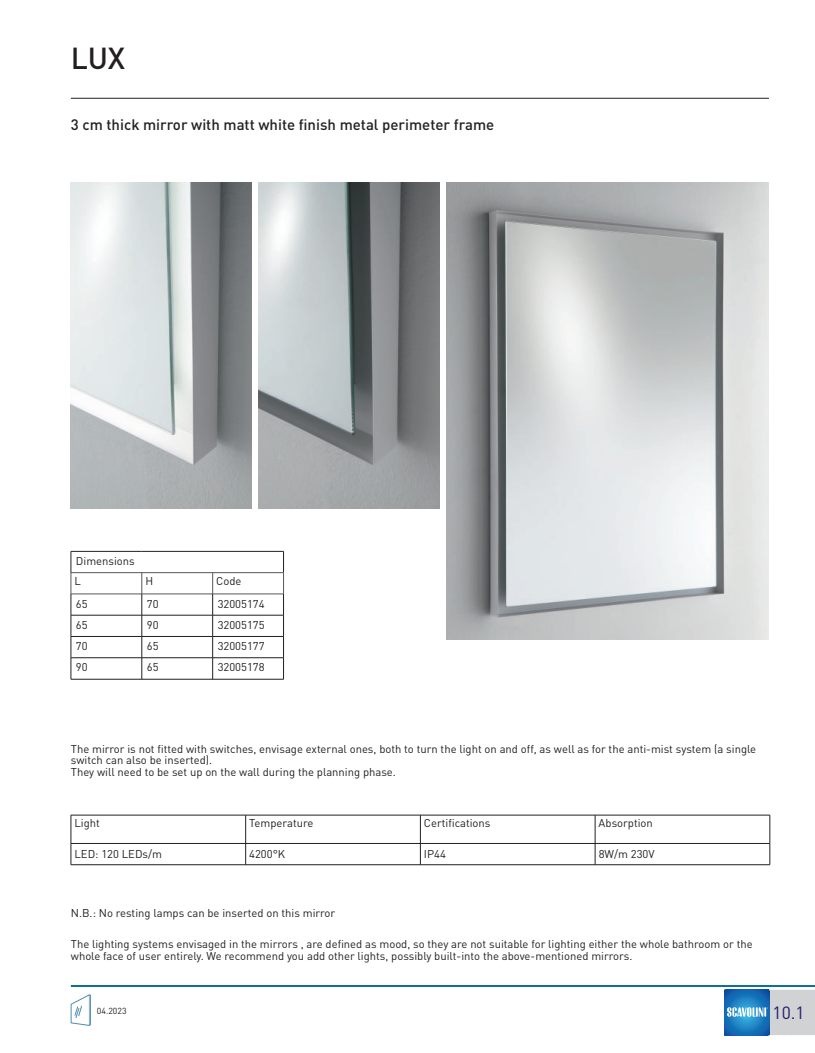
<style>
.page{position:relative;width:815px;height:1053px;background:#fff}
.page>*{position:absolute;margin:0;border:0;box-sizing:border-box;transform-origin:0 0}
.t1{font:500 30px "DIN Pro";color:#231f20}
.t2{font:17.5px "DIN Pro";color:#201c70}
.t3{font:500 15px "DIN Pro";color:#231f20}
.t4{font:11.25px/11.2px "DIN Pro";color:#231f20}
.t5{font:8.75px "DIN Pro";color:#231f20}
</style>
<div class="page">
<hr style="left:71px;top:984px;width:699px;height:2px;background:#006991">
<hr style="left:770px;top:984px;width:45px;height:2px;background:#006991">
<svg style="left:71px;top:985px;width:744px;height:50px"></svg>
<hr style="left:71px;top:98px;width:698px;height:1px;background:#231f20">
<hr style="left:71px;top:814px;width:175px;height:1px;background:#231f20">
<hr style="left:246px;top:814px;width:524px;height:1px;background:#231f20">
<hr style="left:71px;top:843px;width:699px;height:1px;background:#231f20">
<svg style="left:71px;top:815px;width:1px;height:49px"></svg>
<svg style="left:595px;top:815px;width:1px;height:49px"></svg>
<svg style="left:770px;top:815px;width:1px;height:49px"></svg>
<hr style="left:71px;top:864px;width:699px;height:1px;background:#231f20">
<svg style="left:245px;top:815px;width:1px;height:49px"></svg>
<svg style="left:420px;top:815px;width:1px;height:49px"></svg>
<hr style="left:71px;top:572px;width:213px;height:1px;background:#57585a">
<hr style="left:71px;top:551px;width:71px;height:1px;background:#231f20">
<hr style="left:142px;top:551px;width:142px;height:1px;background:#231f20">
<hr style="left:71px;top:593px;width:213px;height:1px;background:#57585a">
<hr style="left:71px;top:615px;width:71px;height:1px;background:#231f20">
<hr style="left:142px;top:615px;width:71px;height:1px;background:#231f20">
<hr style="left:213px;top:615px;width:71px;height:1px;background:#231f20">
<hr style="left:71px;top:636px;width:71px;height:1px;background:#231f20">
<hr style="left:142px;top:636px;width:71px;height:1px;background:#231f20">
<hr style="left:213px;top:636px;width:71px;height:1px;background:#231f20">
<hr style="left:71px;top:657px;width:71px;height:1px;background:#231f20">
<svg style="left:71px;top:551px;width:1px;height:128px"></svg>
<hr style="left:142px;top:657px;width:71px;height:1px;background:#231f20">
<svg style="left:142px;top:572px;width:1px;height:107px"></svg>
<hr style="left:213px;top:657px;width:71px;height:1px;background:#231f20">
<svg style="left:212px;top:572px;width:1px;height:107px"></svg>
<svg style="left:283px;top:551px;width:1px;height:128px"></svg>
<hr style="left:71px;top:679px;width:213px;height:1px;background:#231f20">
<img style="left:446px;top:182px;width:323px;height:457px">
<img style="left:71px;top:182px;width:181px;height:326px">
<img style="left:259px;top:182px;width:180px;height:326px">
<h1 class="t1" style="left:71px;top:48px;width:56px">LUX</h1>
<h3 class="t3" style="left:71px;top:119px;width:425px">3 cm thick mirror with matt white finish metal perimeter frame</h3>
<p class="t4" style="left:74px;top:552px;width:62px;line-height:19.8px">Dimensions<br>L</p>
<p class="t4" style="left:145px;top:576px;width:9px">H</p>
<p class="t4" style="left:216px;top:576px;width:27px">Code</p>
<p class="t4" style="left:76px;top:599px;width:13px">65</p>
<p class="t4" style="left:147px;top:599px;width:13px">70</p>
<p class="t4" style="left:218px;top:599px;width:48px">32005174</p>
<p class="t4" style="left:76px;top:620px;width:13px">65</p>
<p class="t4" style="left:147px;top:620px;width:13px">90</p>
<p class="t4" style="left:218px;top:620px;width:48px">32005175</p>
<p class="t4" style="left:76px;top:641px;width:13px">70</p>
<p class="t4" style="left:147px;top:641px;width:13px">65</p>
<p class="t4" style="left:218px;top:641px;width:48px">32005177</p>
<p class="t4" style="left:76px;top:663px;width:13px">90</p>
<p class="t4" style="left:147px;top:663px;width:13px">65</p>
<p class="t4" style="left:218px;top:663px;width:48px">32005178</p>
<p class="t4" style="left:71px;top:744px;width:687px">The mirror is not fitted with switches, envisage external ones, both to turn the light on and off, as well as for the anti-mist system (a single switch can also be inserted).<br>They will need to be set up on the wall during the planning phase.</p>
<p class="t4" style="left:74px;top:818px;width:27px">Light</p>
<p class="t4" style="left:249px;top:818px;width:66px">Temperature</p>
<p class="t4" style="left:424px;top:818px;width:68px">Certifications</p>
<p class="t4" style="left:599px;top:818px;width:56px">Absorption</p>
<p class="t4" style="left:74px;top:850px;width:89px">LED: 120 LEDs/m</p>
<p class="t4" style="left:249px;top:850px;width:38px">4200°K</p>
<p class="t4" style="left:424px;top:850px;width:24px">IP44</p>
<p class="t4" style="left:599px;top:850px;width:57px">8W/m 230V</p>
<p class="t4" style="left:71px;top:908px;width:266px">N.B.: No resting lamps can be inserted on this mirror</p>
<p class="t4" style="left:71px;top:938px;width:683px;line-height:12.5px">The lighting systems envisaged in the mirrors , are defined as mood, so they are not suitable for lighting either the whole bathroom or the whole face of user entirely. We recommend you add other lights, possibly built-into the above-mentioned mirrors.</p>
<p class="t5" style="left:97px;top:1007px;width:31px">04.2023</p>
<h2 class="t2" style="left:773px;top:1006px;width:34px">10.1</h2>
</div>
